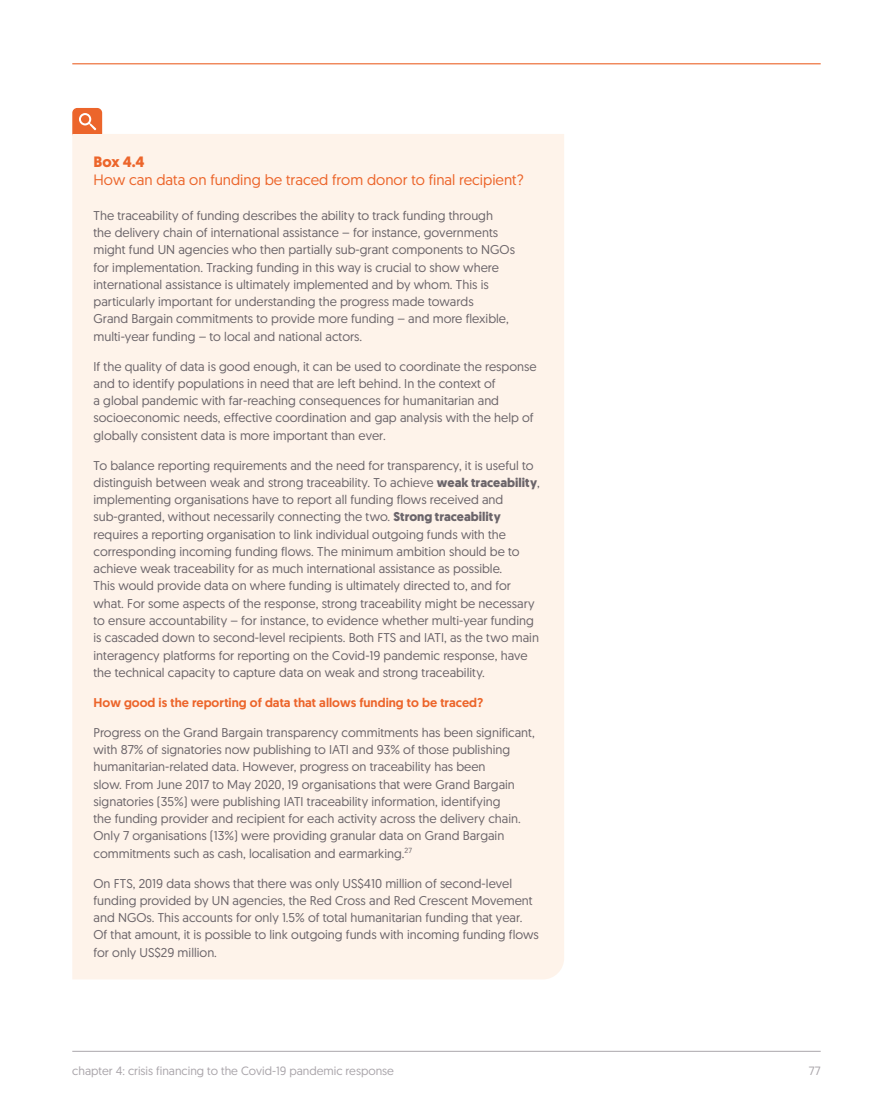
<style>
.page{position:relative;width:893px;height:1106px;background:#fff}
.page>*{position:absolute;margin:0;border:0;box-sizing:border-box;transform-origin:0 0}
.t1{font:15px "Geomanist";color:#ec652b}
.t2{font:700 15px "Geomanist";color:#ec652b}
.t3{font:12.75px/17.2px "Geomanist";color:#6b656a}
.t4{font:500 12.75px "Geomanist";color:#ec652b}
.t5{font:12px "Geomanist";color:#aaa6ab}
.s1{font-weight:700}
</style>
<div class="page">
<hr style="left:72px;top:1051px;width:749px;height:1px;background:#aaa6ab">
<hr style="left:72px;top:63px;width:749px;height:1px;background:#ec652b">
<svg style="left:72px;top:108px;width:31px;height:26px"></svg>
<div style="left:72px;top:134px;width:492px;height:845px;background:#fef3ea"></div>
<p class="t2" style="left:94px;top:151px;width:53px">Box 4.4</p>
<p class="t1" style="left:94px;top:169px;width:432px">How can data on funding be traced from donor to final recipient?</p>
<p class="t3" style="left:94px;top:206px;width:423px">The traceability of funding describes the ability to track funding through<br>the delivery chain of international assistance – for instance, governments might fund UN agencies who then partially sub-grant components to NGOs for implementation. Tracking funding in this way is crucial to show where international assistance is ultimately implemented and by whom. This is particularly important for understanding the progress made towards<br>Grand Bargain commitments to provide more funding – and more flexible, multi-year funding – to local and national actors.</p>
<p class="t3" style="left:94px;top:357px;width:445px">If the quality of data is good enough, it can be used to coordinate the response and to identify populations in need that are left behind. In the context of<br>a global pandemic with far-reaching consequences for humanitarian and socioeconomic needs, effective coordination and gap analysis with the help of globally consistent data is more important than ever.</p>
<p class="t3" style="left:94px;top:456px;width:448px">To balance reporting requirements and the need for transparency, it is useful to distinguish between weak and strong traceability. To achieve <span class="s1">weak traceability</span>, implementing organisations have to report all funding flows received and sub-granted, without necessarily connecting the two. <span class="s1">Strong traceability </span>requires a reporting organisation to link individual outgoing funds with the corresponding incoming funding flows. The minimum ambition should be to achieve weak traceability for as much international assistance as possible.<br>This would provide data on where funding is ultimately directed to, and for what. For some aspects of the response, strong traceability might be necessary to ensure accountability – for instance, to evidence whether multi-year funding is cascaded down to second-level recipients. Both FTS and IATI, as the two main interagency platforms for reporting on the Covid-19 pandemic response, have the technical capacity to capture data on weak and strong traceability.</p>
<p class="t4" style="left:94px;top:694px;width:391px">How good is the reporting of data that allows funding to be traced?</p>
<p class="t3" style="left:94px;top:723px;width:443px">Progress on the Grand Bargain transparency commitments has been significant, with 87% of signatories now publishing to IATI and 93% of those publishing humanitarian-related data. However, progress on traceability has been<br>slow. From June 2017 to May 2020, 19 organisations that were Grand Bargain signatories (35%) were publishing IATI traceability information, identifying<br>the funding provider and recipient for each activity across the delivery chain.<br>Only 7 organisations (13%) were providing granular data on Grand Bargain commitments such as cash, localisation and earmarking.<sup>27</sup></p>
<p class="t3" style="left:94px;top:874px;width:447px">On FTS, 2019 data shows that there was only US$410 million of second-level funding provided by UN agencies, the Red Cross and Red Crescent Movement and NGOs. This accounts for only 1.5% of total humanitarian funding that year.<br>Of that amount, it is possible to link outgoing funds with incoming funding flows for only US$29 million.</p>
<p class="t5" style="left:72px;top:1063px;width:323px">chapter 4: crisis financing to the Covid-19 pandemic response</p>
<p class="t5" style="left:809px;top:1063px;width:13px">77</p>
</div>
